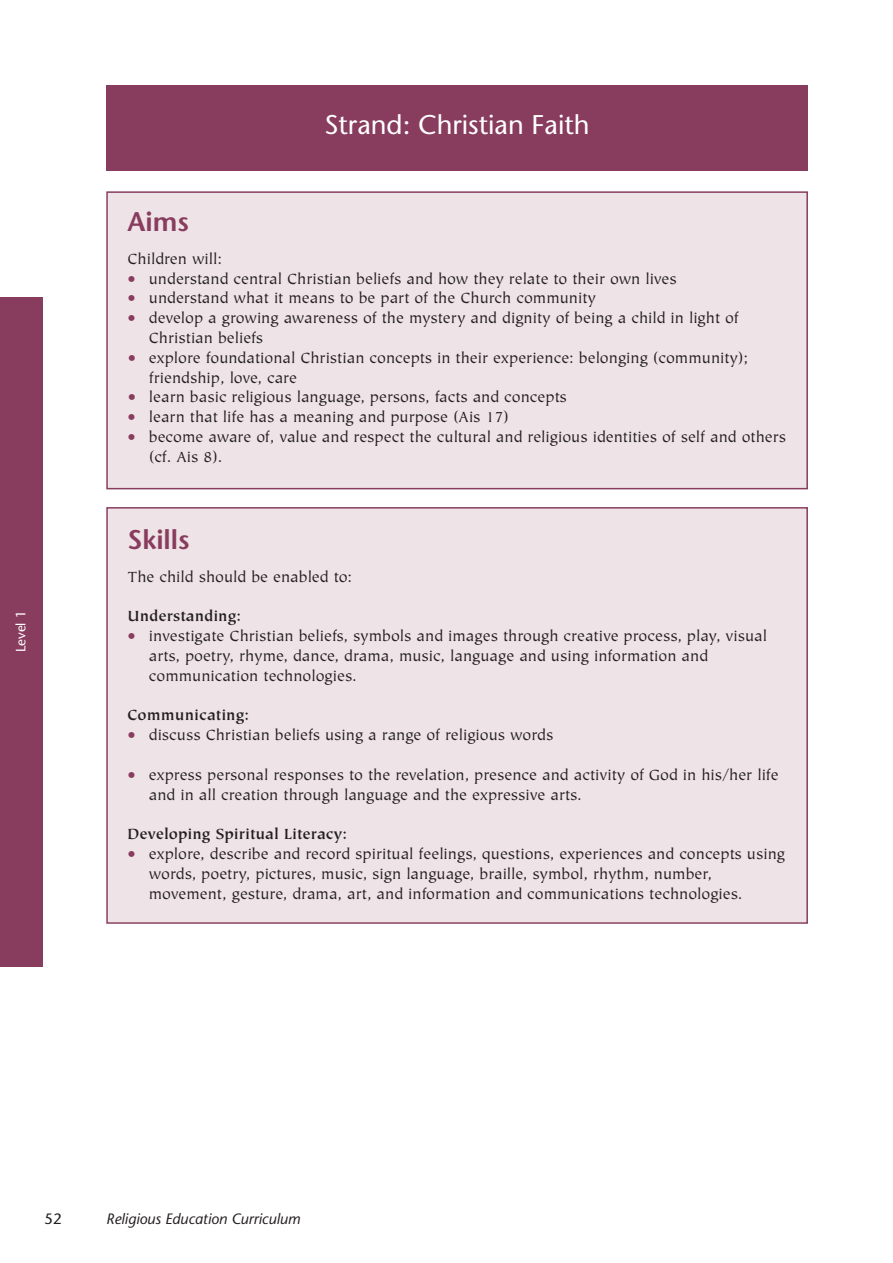
<style>
.page{position:relative;width:893px;height:1263px;background:#fff}
.page>*{position:absolute;margin:0;border:0;box-sizing:border-box;transform-origin:0 0}
.t1{font:27px "Stone Sans";color:#fff}
.t2{font:600 27px "Stone Sans";color:#883c5e}
.t3{font:16.5px/19.8px "Tiepolo";color:#231f20}
.t4{font:700 16.5px "Tiepolo";color:#231f20}
.t5{font:italic 15px "Stone Sans";color:#231f20}
.t6{font:15px "Stone Sans";color:#231f20}
.t7{font:13.5px "Stone Sans";color:#fff}
.s1{color:#883c5e}
</style>
<div class="page">
<div style="left:108px;top:509px;width:698px;height:413px;background:#eee3e6"></div>
<div style="left:106px;top:507px;width:702px;height:417px;border:2px solid #883c5e"></div>
<div style="left:108px;top:193px;width:698px;height:295px;background:#eee3e6"></div>
<div style="left:106px;top:191px;width:702px;height:298px;border:2px solid #883c5e"></div>
<div style="left:106px;top:85px;width:702px;height:85px;background:#883c5e"></div>
<div style="left:0;top:298px;width:43px;height:669px;background:#883c5e"></div>
<p class="t7" style="left:15px;top:652px;width:43px;rotate:-90deg">Level 1</p>
<h1 class="t1" style="left:325px;top:114px;width:267px">Strand: Christian Faith</h1>
<h1 class="t2" style="left:128px;top:211px;width:63px">Aims</h1>
<p class="t3" style="left:128px;top:250px;width:96px">Children will:</p>
<p class="t3" style="left:128px;top:270px;width:551px"><span class="s1">•</span> understand central Christian beliefs and how they relate to their own lives</p>
<p class="t3" style="left:128px;top:290px;width:470px"><span class="s1">•</span> understand what it means to be part of the Church community</p>
<p class="t3" style="left:149px;top:309px;width:591px;text-indent:-21px"><span class="s1">•</span> develop a growing awareness of the mystery and dignity of being a child in light of<br>Christian beliefs</p>
<p class="t3" style="left:149px;top:349px;width:601px;text-indent:-21px"><span class="s1">•</span> explore foundational Christian concepts in their experience: belonging (community); friendship, love, care</p>
<p class="t3" style="left:128px;top:389px;width:441px"><span class="s1">•</span> learn basic religious language, persons, facts and concepts</p>
<p class="t3" style="left:128px;top:408px;width:383px"><span class="s1">•</span> learn that life has a meaning and purpose (Ais 17)</p>
<p class="t3" style="left:149px;top:428px;width:639px;text-indent:-21px"><span class="s1">•</span> become aware of, value and respect the cultural and religious identities of self and others (cf. Ais 8).</p>
<h1 class="t2" style="left:128px;top:529px;width:63px">Skills</h1>
<p class="t3" style="left:128px;top:568px;width:226px">The child should be enabled to:</p>
<p class="t4" style="left:128px;top:610px;width:115px">Understanding:</p>
<p class="t3" style="left:149px;top:628px;width:620px;text-indent:-21px"><span class="s1">•</span> investigate Christian beliefs, symbols and images through creative process, play, visual arts, poetry, rhyme, dance, drama, music, language and using information and communication technologies.</p>
<p class="t4" style="left:128px;top:709px;width:123px">Communicating:</p>
<p class="t3" style="left:128px;top:727px;width:427px"><span class="s1">•</span> discuss Christian beliefs using a range of religious words</p>
<p class="t3" style="left:149px;top:766px;width:631px;text-indent:-21px"><span class="s1">•</span> express personal responses to the revelation, presence and activity of God in his/her life and in all creation through language and the expressive arts.</p>
<p class="t4" style="left:128px;top:828px;width:221px">Developing Spiritual Literacy:</p>
<p class="t3" style="left:149px;top:845px;width:638px;text-indent:-21px"><span class="s1">•</span> explore, describe and record spiritual feelings, questions, experiences and concepts using words, poetry, pictures, music, sign language, braille, symbol, rhythm, number, movement, gesture, drama, art, and information and communications technologies.</p>
<p class="t6" style="left:45px;top:1213px;width:19px">52</p>
<p class="t5" style="left:106px;top:1213px;width:195px">Religious Education Curriculum</p>
</div>
